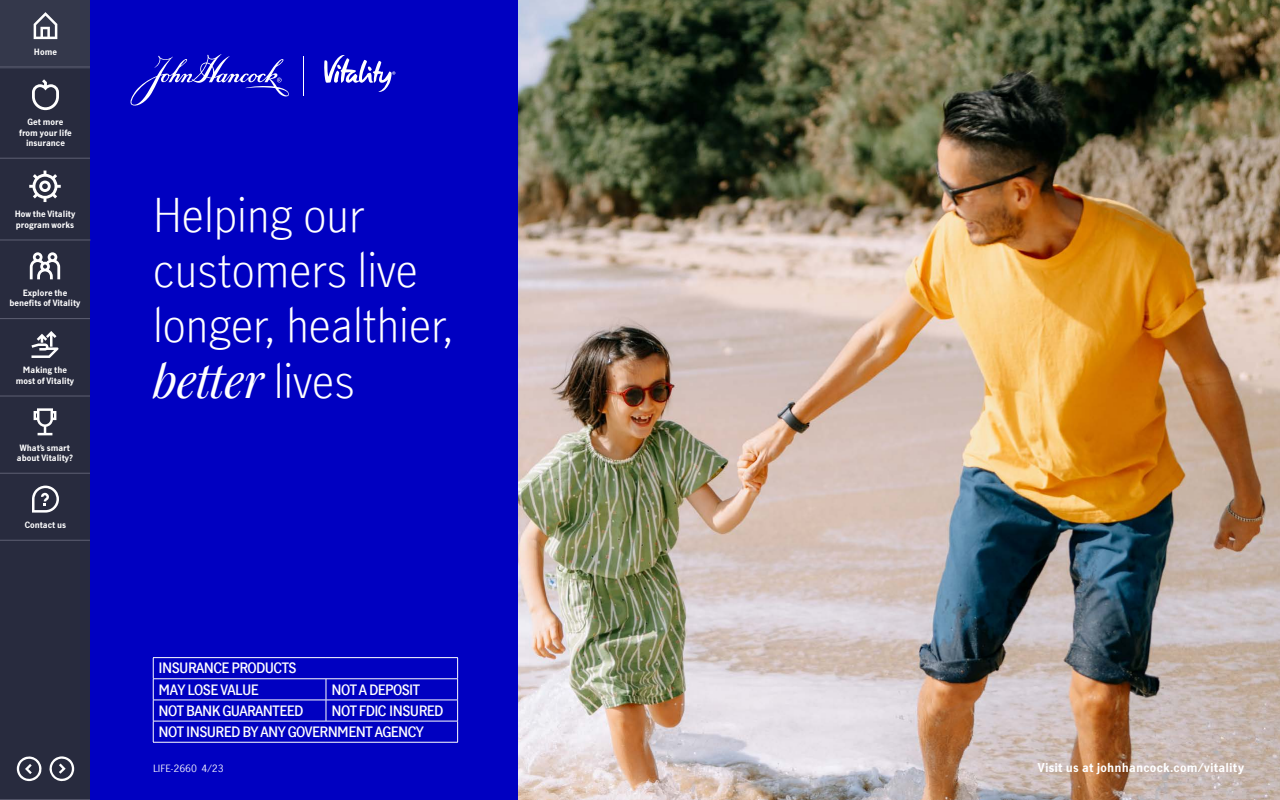
<style>
.page{position:relative;width:1280px;height:800px;background:#fff}
.page>*{position:absolute;margin:0;border:0;box-sizing:border-box;transform-origin:0 0}
.t1{font:300 46px/55.2px "Manulife JH Sans Optimized";color:#fff}
.t2{font:italic 46px "Manulife JH Serif Optimized";color:#fff}
.t3{font:600 14px/21.2px "Manulife JH Sans Optimized";letter-spacing:-.04em;color:#fff}
.t4{font:700 12px "Manulife JH Sans Optimized";letter-spacing:.015em;color:#fff}
.t5{font:10px "Manulife JH Sans Optimized";color:#fff}
.t6{font:700 8.5px/10.2px "Manulife JH Sans Optimized";color:#fff;text-align:center}
.s1{font-family:"Manulife JH Sans Optimized";font-weight:300;font-style:normal}
</style>
<div class="page">
<div style="left:0;top:0;width:90px;height:800px;background:#282b3e"></div>
<img style="left:518px;top:0;width:762px;height:800px">
<div style="left:90px;top:0;width:428px;height:800px;background:#0000c1"></div>
<hr style="left:303px;top:56px;width:1px;height:39px;background:#fff">
<svg style="left:324px;top:55px;width:71px;height:37px"></svg>
<svg style="left:130px;top:54px;width:159px;height:52px"></svg>
<div style="left:0;top:0;width:90px;height:69px;background:#34384b"></div>
<hr style="left:153px;top:657px;width:173px;height:1px;background:#fff">
<hr style="left:326px;top:657px;width:132px;height:1px;background:#fff">
<hr style="left:153px;top:679px;width:173px;height:1px;background:#fff">
<hr style="left:326px;top:679px;width:132px;height:1px;background:#fff">
<hr style="left:153px;top:700px;width:173px;height:1px;background:#fff">
<hr style="left:326px;top:700px;width:132px;height:1px;background:#fff">
<svg style="left:326px;top:679px;width:1px;height:42px"></svg>
<hr style="left:153px;top:721px;width:173px;height:1px;background:#fff">
<svg style="left:153px;top:658px;width:1px;height:84px"></svg>
<hr style="left:326px;top:721px;width:132px;height:1px;background:#fff">
<svg style="left:457px;top:658px;width:1px;height:84px"></svg>
<hr style="left:153px;top:742px;width:173px;height:1px;background:#fff">
<hr style="left:326px;top:742px;width:132px;height:1px;background:#fff">
<hr style="left:0;top:158px;width:90px;height:1px;background:#5e6073">
<hr style="left:0;top:318px;width:90px;height:1px;background:#5e6073">
<hr style="left:0;top:396px;width:90px;height:1px;background:#5e6073">
<hr style="left:0;top:473px;width:90px;height:1px;background:#5e6073">
<hr style="left:0;top:799px;width:90px;height:1px;background:#5e6073">
<svg style="left:34px;top:12px;width:23px;height:27px"></svg>
<svg style="left:31px;top:331px;width:28px;height:27px"></svg>
<svg style="left:30px;top:252px;width:30px;height:27px"></svg>
<svg style="left:32px;top:486px;width:27px;height:27px"></svg>
<svg style="left:29px;top:171px;width:32px;height:31px"></svg>
<svg style="left:32px;top:79px;width:27px;height:31px"></svg>
<svg style="left:34px;top:408px;width:22px;height:27px"></svg>
<hr style="left:0;top:240px;width:91px;height:1px;background:#5e6073">
<hr style="left:0;top:67px;width:90px;height:1px;background:#5e6073">
<hr style="left:0;top:540px;width:90px;height:1px;background:#5e6073">
<svg style="left:17px;top:756px;width:24px;height:25px"></svg>
<svg style="left:50px;top:756px;width:24px;height:25px"></svg>
<p class="t6" style="left:34px;top:47px;width:25px">Home</p>
<p class="t6" style="left:19px;top:118px;width:54px">Get more from your life insurance</p>
<p class="t6" style="left:15px;top:210px;width:62px;text-align:left">How the Vitality program works</p>
<p class="t6" style="left:10px;top:288px;width:72px">Explore the benefits of Vitality</p>
<p class="t6" style="left:16px;top:366px;width:60px">Making the most of Vitality</p>
<p class="t6" style="left:17px;top:443px;width:58px">What’s smart about Vitality?</p>
<p class="t6" style="left:25px;top:520px;width:43px">Contact us</p>
<h1 class="t1" style="left:153px;top:190px;width:303px">Helping our customers live longer, healthier,</h1>
<h1 class="t2" style="left:153px;top:347px;width:203px">better <span class="s1">lives</span></h1>
<h2 class="t3" style="left:159px;top:658px;width:139px">INSURANCE PRODUCTS<br>MAY LOSE VALUE</h2>
<h2 class="t3" style="left:331px;top:679px;width:90px">NOT A DEPOSIT</h2>
<h2 class="t3" style="left:159px;top:701px;width:146px">NOT BANK GUARANTEED</h2>
<h2 class="t3" style="left:159px;top:701px;width:286px;text-indent:173px">NOT FDIC INSURED<br>NOT INSURED BY ANY GOVERNMENT AGENCY</h2>
<p class="t5" style="left:153px;top:764px;width:72px">LIFE-2660 4/23</p>
<h3 class="t4" style="left:1038px;top:763px;width:208px">Visit us at johnhancock.com/vitality</h3>
</div>
